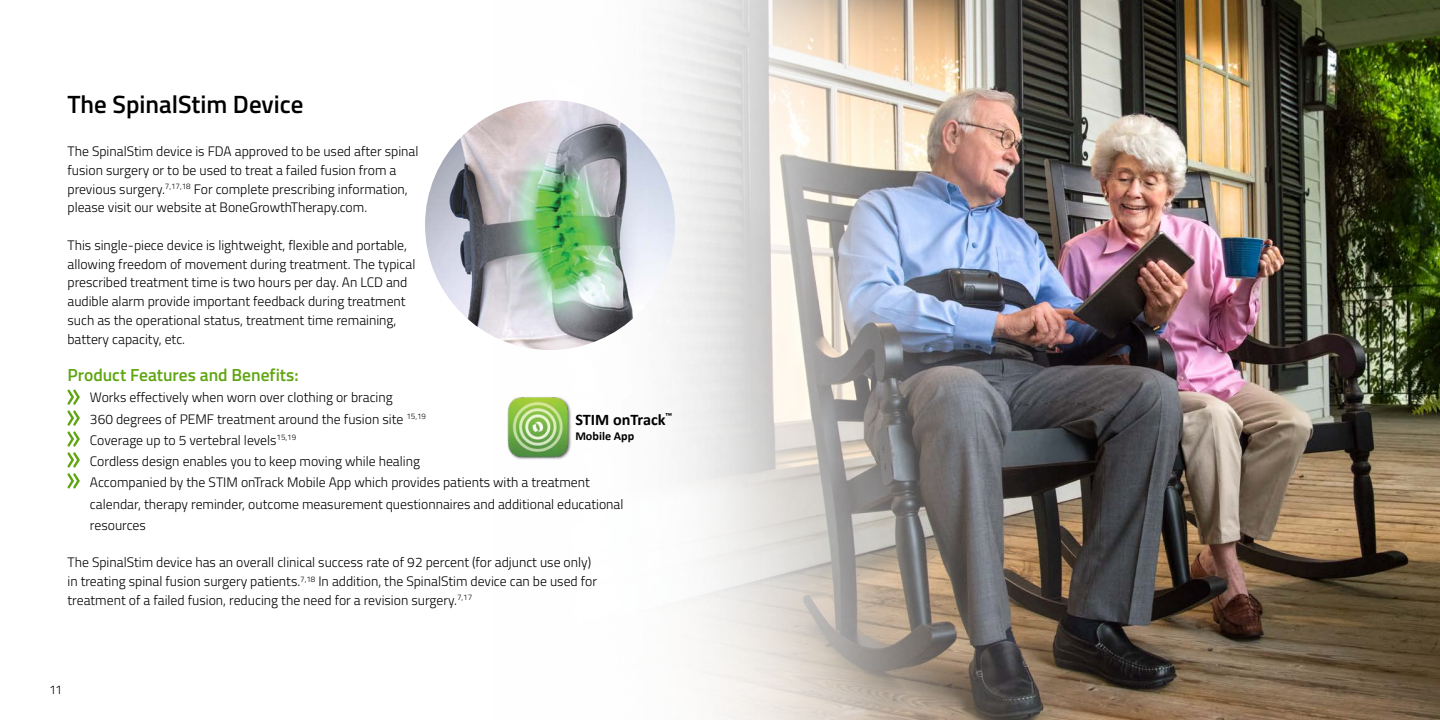
<style>
.page{position:relative;width:1440px;height:720px;background:#fff}
.page>*{position:absolute;margin:0;border:0;box-sizing:border-box;transform-origin:0 0}
.t1{font:600 25px "Titillium";color:#000}
.t2{font:600 17.5px "Titillium";color:#5fa511}
.t3{font:700 16.25px "Calibri";color:#000}
.t4{font:300 13.75px/18.8px "Titillium";color:#000}
.t5{font:300 12.5px "Titillium";color:#000}
.t6{font:700 12.12px "Calibri";color:#000}
</style>
<div class="page">
<img style="left:495px;top:0;width:945px;height:720px">
<div style="left:507px;top:396px;width:65px;height:64px;background:#000;opacity:.65"></div>
<img style="left:507px;top:396px;width:61px;height:61px">
<img style="left:425px;top:100px;width:250px;height:250px;border-radius:125px">
<svg style="left:68px;top:389px;width:12px;height:100px"></svg>
<h1 class="t1" style="left:68px;top:85px;width:237px">The SpinalStim Device</h1>
<p class="t4" style="left:67px;top:141px;width:353px">The SpinalStim device is FDA approved to be used after spinal fusion surgery or to be used to treat a failed fusion from a previous surgery.<sup>7,17,18</sup> For complete prescribing information, please visit our website at BoneGrowthTherapy.com.</p>
<p class="t4" style="left:67px;top:235px;width:349px">This single-piece device is lightweight, flexible and portable, allowing freedom of movement during treatment. The typical prescribed treatment time is two hours per day. An LCD and audible alarm provide important feedback during treatment such as the operational status, treatment time remaining, battery capacity, etc.</p>
<p class="t2" style="left:68px;top:362px;width:233px">Product Features and Benefits:</p>
<p class="t4" style="left:90px;top:386px;width:535px;line-height:21.2px">Works effectively when worn over clothing or bracing<br>360 degrees of PEMF treatment around the fusion site <sup>15,19<br></sup>Coverage up to 5 vertebral levels<sup>15,19<br></sup>Cordless design enables you to keep moving while healing<br>Accompanied by the STIM onTrack Mobile App which provides patients with a treatment calendar, therapy reminder, outcome measurement questionnaires and additional educational resources</p>
<p class="t4" style="left:68px;top:553px;width:531px">The SpinalStim device has an overall clinical success rate of 92 percent (for adjunct use only) in treating spinal fusion surgery patients.<sup>7,18</sup> In addition, the SpinalStim device can be used for treatment of a failed fusion, reducing the need for a revision surgery.<sup>7,17</sup></p>
<p class="t3" style="left:575px;top:409px;width:99px">STIM onTrack<sup>™</sup></p>
<p class="t6" style="left:575px;top:428px;width:60px">Mobile App</p>
<p class="t5" style="left:49px;top:680px;width:15px">11</p>
</div>
